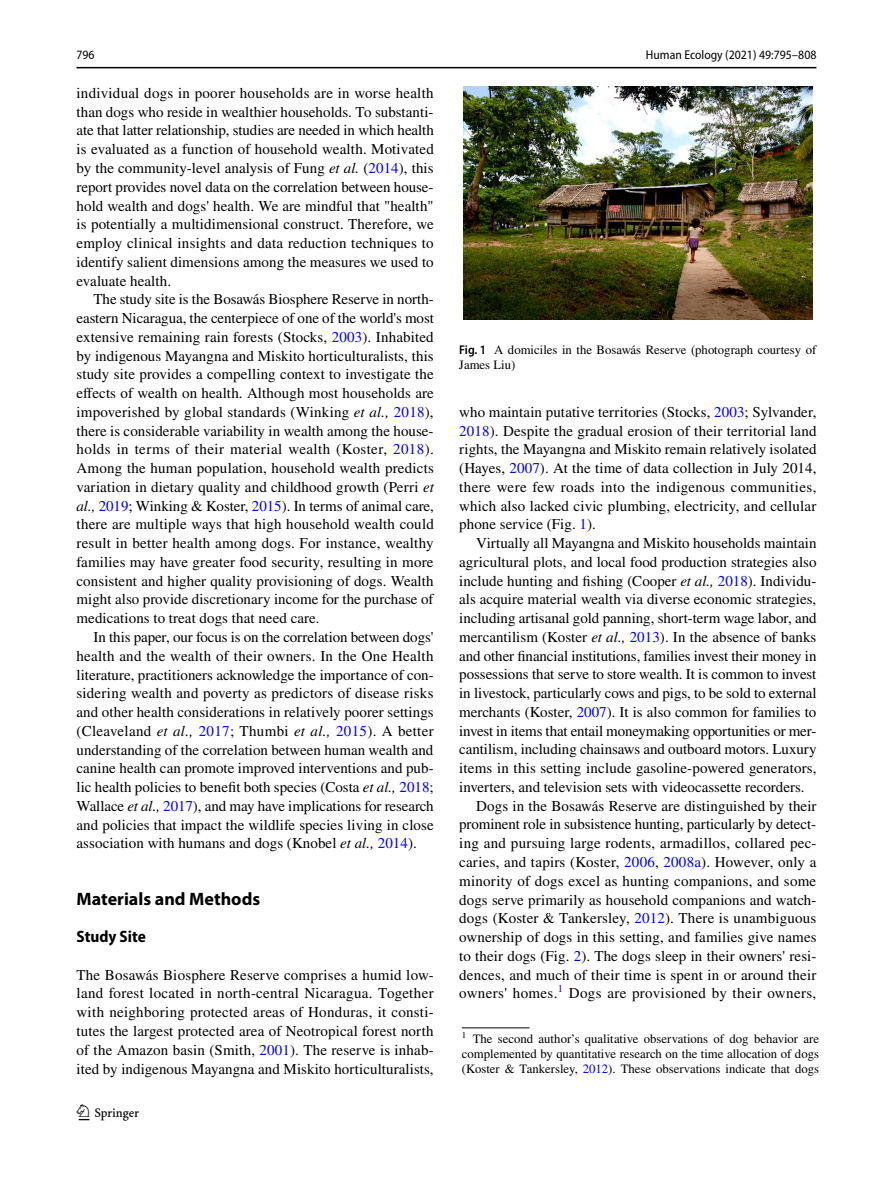
<style>
.page{position:relative;width:893px;height:1187px;background:#fff}
.page>*{position:absolute;margin:0;border:0;box-sizing:border-box;transform-origin:0 0}
.t1{font:22.5px "Springnew Regular 2";color:#000}
.t2{font:700 18px "Myriad Pro";color:#000}
.t3{font:700 semi-condensed 16.5px "Myriad Pro";color:#000}
.t4{font:15px/18.8px "STIX";letter-spacing:.005em;color:#000;text-align:justify}
.t5{font:15px "STIX";letter-spacing:.025em;color:#000}
.t6{font:12.75px/15px "STIX";color:#000}
.t7{font:semi-condensed 12.75px "Myriad Pro";color:#000}
.s1{font-style:italic}
.s2{color:#00f}
.s3{font-family:"Myriad Pro";font-weight:600;font-stretch:semi-condensed}
</style>
<div class="page">
<hr style="left:77px;top:67px;width:739px;height:1px;background:#000">
<div style="left:459px;top:87px;width:357px;height:232px;background:linear-gradient(to bottom,#fff,#fff)"></div>
<img style="left:463px;top:87px;width:349px;height:232px">
<hr style="left:462px;top:1027px;width:67px;height:1px;background:#000">
<p class="t7" style="left:77px;top:48px;width:20px">796</p>
<p class="t7" style="left:646px;top:48px;width:172px">Human Ecology (2021) 49:795–808</p>
<p class="t4" style="left:77px;top:84px;width:359px">individual dogs in poorer households are in worse health than dogs who reside in wealthier households. To substanti&shy;ate that latter relationship, studies are needed in which health is evaluated as a function of household wealth. Motivated by the community-level analysis of Fung <span class="s1">et al.</span> (<span class="s2">2014</span>), this report provides novel data on the correlation between house&shy;hold wealth and dogs' health. We are mindful that "health" is potentially a multidimensional construct. Therefore, we employ clinical insights and data reduction techniques to identify salient dimensions among the measures we used to evaluate health.</p>
<p class="t4" style="left:77px;top:291px;width:359px;text-indent:17px">The study site is the Bosawás Biosphere Reserve in north&shy;eastern Nicaragua, the centerpiece of one of the world's most extensive remaining rain forests (Stocks, <span class="s2">2003</span>). Inhabited by indigenous Mayangna and Miskito horticulturalists, this study site provides a compelling context to investigate the effects of wealth on health. Although most households are impoverished by global standards (Winking <span class="s1">et al.,</span> <span class="s2">2018</span>), there is considerable variability in wealth among the house&shy;holds in terms of their material wealth (Koster, <span class="s2">2018</span>).<br>Among the human population, household wealth predicts variation in dietary quality and childhood growth (Perri <span class="s1">et al.,</span> <span class="s2">2019</span>; Winking &amp; Koster, <span class="s2">2015</span>). In terms of animal care, there are multiple ways that high household wealth could result in better health among dogs. For instance, wealthy families may have greater food security, resulting in more consistent and higher quality provisioning of dogs. Wealth might also provide discretionary income for the purchase of medications to treat dogs that need care.</p>
<p class="t4" style="left:77px;top:628px;width:359px;text-indent:17px">In this paper, our focus is on the correlation between dogs' health and the wealth of their owners. In the One Health literature, practitioners acknowledge the importance of con&shy;sidering wealth and poverty as predictors of disease risks and other health considerations in relatively poorer settings (Cleaveland <span class="s1">et al.,</span> <span class="s2">2017</span>; Thumbi <span class="s1">et al.,</span> <span class="s2">2015</span>). A better understanding of the correlation between human wealth and canine health can promote improved interventions and pub&shy;lic health policies to benefit both species (Costa <span class="s1">et al.,</span> <span class="s2">2018</span>; Wallace <span class="s1">et al.,</span> <span class="s2">2017</span>), and may have implications for research and policies that impact the wildlife species living in close association with humans and dogs (Knobel <span class="s1">et al.,</span> <span class="s2">2014</span>).</p>
<p class="t2" style="left:77px;top:886px;width:185px">Materials and Methods</p>
<p class="t3" style="left:77px;top:927px;width:71px">Study Site</p>
<p class="t4" style="left:77px;top:966px;width:359px">The Bosawás Biosphere Reserve comprises a humid low&shy;land forest located in north-central Nicaragua. Together with neighboring protected areas of Honduras, it consti&shy;tutes the largest protected area of Neotropical forest north of the Amazon basin (Smith, <span class="s2">2001</span>). The reserve is inhab&shy;ited by indigenous Mayangna and Miskito horticulturalists,</p>
<h1 class="t1" style="left:79px;top:1104px;width:62px">1 3</h1>
<p class="t6" style="left:459px;top:343px;width:359px"><span class="s3">Fig. 1</span> A domiciles in the Bosawás Reserve (photograph courtesy of<br>James Liu)</p>
<p class="t4" style="left:459px;top:403px;width:359px">who maintain putative territories (Stocks, <span class="s2">2003</span>; Sylvander, <span class="s2">2018</span>). Despite the gradual erosion of their territorial land rights, the Mayangna and Miskito remain relatively isolated (Hayes, <span class="s2">2007</span>). At the time of data collection in July 2014, there were few roads into the indigenous communities, which also lacked civic plumbing, electricity, and cellular phone service (Fig. <span class="s2">1</span>).</p>
<p class="t4" style="left:476px;top:534px;width:342px">Virtually all Mayangna and Miskito households maintain</p>
<p class="t4" style="left:459px;top:553px;width:359px">agricultural plots, and local food production strategies also</p>
<p class="t4" style="left:459px;top:572px;width:359px">include hunting and fishing (Cooper <span class="s1">et al.,</span> <span class="s2">2018</span>). Individu-</p>
<p class="t4" style="left:459px;top:591px;width:359px">als acquire material wealth via diverse economic strategies,</p>
<p class="t4" style="left:459px;top:609px;width:359px">including artisanal gold panning, short-term wage labor, and</p>
<p class="t4" style="left:459px;top:628px;width:359px">mercantilism (Koster <span class="s1">et al.,</span> <span class="s2">2013</span>). In the absence of banks</p>
<p class="t4" style="left:459px;top:647px;width:359px">and other financial institutions, families invest their money in</p>
<p class="t4" style="left:459px;top:666px;width:359px">possessions that serve to store wealth. It is common to invest</p>
<p class="t4" style="left:459px;top:684px;width:359px">in livestock, particularly cows and pigs, to be sold to external</p>
<p class="t4" style="left:459px;top:703px;width:359px">merchants (Koster, <span class="s2">2007</span>). It is also common for families to</p>
<p class="t4" style="left:459px;top:722px;width:359px">invest in items that entail moneymaking opportunities or mer-</p>
<p class="t4" style="left:459px;top:741px;width:359px">cantilism, including chainsaws and outboard motors. Luxury</p>
<p class="t4" style="left:459px;top:759px;width:359px">items in this setting include gasoline-powered generators,</p>
<p class="t4" style="left:459px;top:778px;width:347px">inverters, and television sets with videocassette recorders.</p>
<p class="t4" style="left:476px;top:797px;width:342px">Dogs in the Bosawás Reserve are distinguished by their</p>
<p class="t4" style="left:459px;top:816px;width:358px">prominent role in subsistence hunting, particularly by detect-</p>
<p class="t4" style="left:459px;top:834px;width:359px">ing and pursuing large rodents, armadillos, collared pec-</p>
<p class="t4" style="left:459px;top:853px;width:359px">caries, and tapirs (Koster, <span class="s2">2006</span>, <span class="s2">2008a</span>). However, only a</p>
<p class="t4" style="left:459px;top:872px;width:358px">minority of dogs excel as hunting companions, and some</p>
<p class="t4" style="left:459px;top:891px;width:359px">dogs serve primarily as household companions and watch-</p>
<p class="t4" style="left:459px;top:909px;width:359px">dogs (Koster &amp; Tankersley, <span class="s2">2012</span>). There is unambiguous</p>
<p class="t4" style="left:459px;top:928px;width:359px">ownership of dogs in this setting, and families give names</p>
<p class="t4" style="left:459px;top:947px;width:359px">to their dogs (Fig. <span class="s2">2</span>). The dogs sleep in their owners' resi-</p>
<p class="t4" style="left:459px;top:966px;width:359px">dences, and much of their time is spent in or around their</p>
<p class="t5" style="left:459px;top:982px;width:359px">owners' homes.<sup>1</sup> Dogs are provisioned by their owners,</p>
<p class="t6" style="left:462px;top:1032px;width:359px;text-align:justify"><sup>1</sup> The second author’s qualitative observations of dog behavior are complemented by quantitative research on the time allocation of dogs (Koster &amp; Tankersley, <span class="s2">2012</span>). These observations indicate that dogs</p>
</div>
